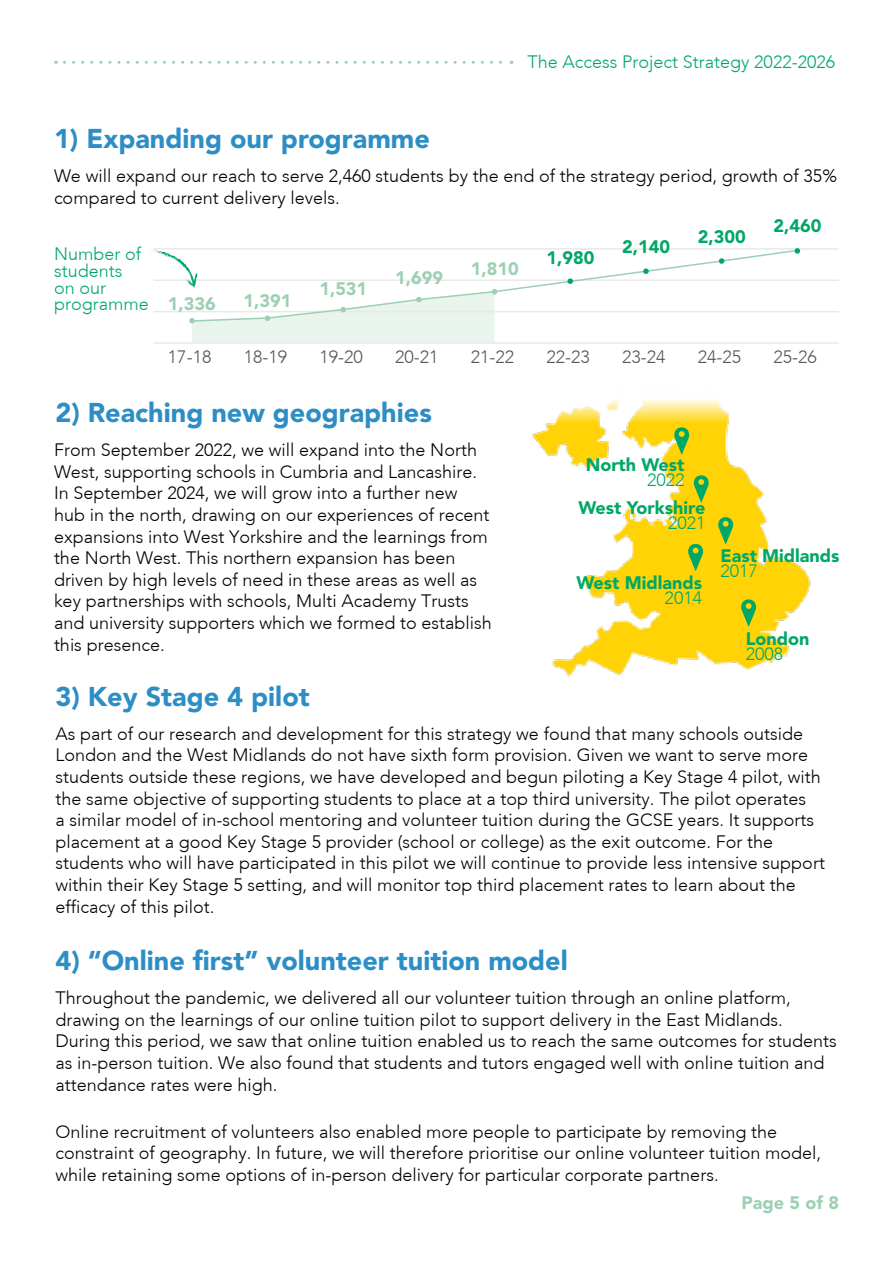
<style>
.page{position:relative;width:893px;height:1263px;background:#fff}
.page>*{position:absolute;margin:0;border:0;box-sizing:border-box;transform-origin:0 0}
.t1{font:900 27px "Avenir LT Std";color:#2d8ec5}
.t2{font:300 18px/21.6px "Avenir";color:#000}
.t3{font:300 18px/16.5px "Avenir";color:#00a867}
.t4{font:900 18px "Avenir LT Std";color:#00a867}
.t5{font:300 18px "Avenir";color:#575756}
.t6{font:900 18px "Avenir LT Std";color:#9dd0b2}
</style>
<div class="page">
<svg style="left:64px;top:61px;width:448px;height:3px"></svg>
<img style="left:532px;top:399px;width:279px;height:278px">
<svg style="left:741px;top:599px;width:15px;height:27px"></svg>
<svg style="left:688px;top:544px;width:15px;height:27px"></svg>
<svg style="left:718px;top:517px;width:15px;height:27px"></svg>
<svg style="left:694px;top:475px;width:15px;height:27px"></svg>
<svg style="left:674px;top:427px;width:15px;height:27px"></svg>
<hr style="left:154px;top:279px;width:685px;height:2px;background:#e8e9e9">
<hr style="left:154px;top:311px;width:685px;height:1px;background:#e8e9e9">
<hr style="left:154px;top:342px;width:685px;height:2px;background:#e8e9e9">
<hr style="left:154px;top:248px;width:685px;height:2px;background:#e8e9e9">
<svg style="left:151px;top:248px;width:649px;height:94px"></svg>
<h1 class="t1" style="left:54px;top:122px;width:377px">1) Expanding our programme</h1>
<p class="t3" style="left:527px;top:53px;width:309px">The Access Project Strategy 2022-2026</p>
<p class="t2" style="left:54px;top:165px;width:784px">We will expand our reach to serve 2,460 students by the end of the strategy period, growth of 35% compared to current delivery levels.</p>
<p class="t3" style="left:54px;top:246px;width:96px">Number of students<br>on our programme</p>
<p class="t6" style="left:168px;top:293px;width:49px">1,336</p>
<p class="t5" style="left:168px;top:346px;width:45px">17-18</p>
<p class="t6" style="left:244px;top:290px;width:49px">1,391</p>
<p class="t6" style="left:319px;top:278px;width:49px">1,531</p>
<p class="t6" style="left:395px;top:267px;width:49px">1,699</p>
<p class="t6" style="left:471px;top:258px;width:49px">1,810</p>
<p class="t4" style="left:546px;top:247px;width:49px">1,980</p>
<p class="t4" style="left:622px;top:235px;width:49px">2,140</p>
<p class="t4" style="left:698px;top:226px;width:49px">2,300</p>
<p class="t4" style="left:773px;top:215px;width:49px">2,460</p>
<p class="t5" style="left:244px;top:346px;width:45px">18-19</p>
<p class="t5" style="left:319px;top:346px;width:45px">19-20</p>
<p class="t5" style="left:395px;top:346px;width:45px">20-21</p>
<p class="t5" style="left:471px;top:346px;width:45px">21-22</p>
<p class="t5" style="left:546px;top:346px;width:45px">22-23</p>
<p class="t5" style="left:622px;top:346px;width:45px">23-24</p>
<p class="t5" style="left:698px;top:346px;width:45px">24-25</p>
<p class="t5" style="left:773px;top:346px;width:45px">25-26</p>
<h1 class="t1" style="left:55px;top:396px;width:378px">2) Reaching new geographies</h1>
<p class="t2" style="left:54px;top:439px;width:439px">From September 2022, we will expand into the North West, supporting schools in Cumbria and Lancashire.<br>In September 2024, we will grow into a further new hub in the north, drawing on our experiences of recent expansions into West Yorkshire and the learnings from the North West. This northern expansion has been driven by high levels of need in these areas as well as key partnerships with schools, Multi Academy Trusts and university supporters which we formed to establish this presence.</p>
<p class="t4" style="left:586px;top:454px;width:100px">North West</p>
<p class="t3" style="left:647px;top:472px;width:39px">2022</p>
<p class="t4" style="left:578px;top:497px;width:128px">West Yorkshire</p>
<p class="t3" style="left:668px;top:515px;width:39px">2021</p>
<p class="t4" style="left:576px;top:572px;width:127px">West Midlands</p>
<p class="t3" style="left:665px;top:589px;width:39px">2014</p>
<p class="t4" style="left:720px;top:544px;width:121px">East Midlands</p>
<p class="t3" style="left:720px;top:562px;width:39px">2017</p>
<p class="t4" style="left:746px;top:628px;width:65px">London</p>
<p class="t3" style="left:746px;top:646px;width:39px">2008</p>
<h1 class="t1" style="left:55px;top:680px;width:256px">3) Key Stage 4 pilot</h1>
<p class="t2" style="left:55px;top:723px;width:771px">As part of our research and development for this strategy we found that many schools outside London and the West Midlands do not have sixth form provision. Given we want to serve more students outside these regions, we have developed and begun piloting a Key Stage 4 pilot, with the same objective of supporting students to place at a top third university. The pilot operates<br>a similar model of in-school mentoring and volunteer tuition during the GCSE years. It supports placement at a good Key Stage 5 provider (school or college) as the exit outcome. For the students who will have participated in this pilot we will continue to provide less intensive support within their Key Stage 5 setting, and will monitor top third placement rates to learn about the efficacy of this pilot.</p>
<h1 class="t1" style="left:55px;top:944px;width:514px">4) “Online first” volunteer tuition model</h1>
<p class="t2" style="left:55px;top:987px;width:783px">Throughout the pandemic, we delivered all our volunteer tuition through an online platform, drawing on the learnings of our online tuition pilot to support delivery in the East Midlands.<br>During this period, we saw that online tuition enabled us to reach the same outcomes for students as in-person tuition. We also found that students and tutors engaged well with online tuition and attendance rates were high.</p>
<p class="t2" style="left:55px;top:1121px;width:767px">Online recruitment of volunteers also enabled more people to participate by removing the constraint of geography. In future, we will therefore prioritise our online volunteer tuition model, while retaining some options of in-person delivery for particular corporate partners.</p>
<p class="t6" style="left:741px;top:1192px;width:99px">Page 5 of 8</p>
</div>
